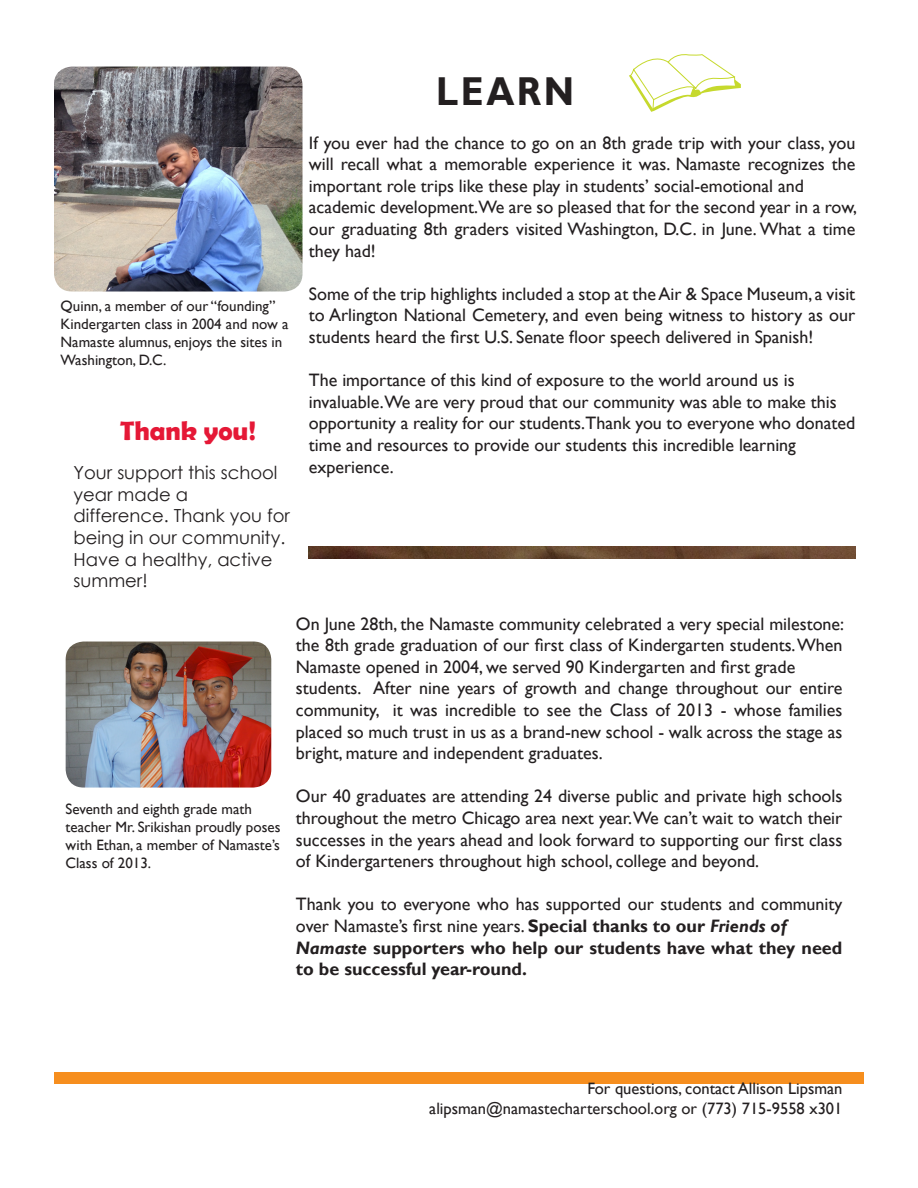
<style>
.page{position:relative;width:918px;height:1188px;background:#fff}
.page>*{position:absolute;margin:0;border:0;box-sizing:border-box;transform-origin:0 0}
.t1{font:700 40.35px "Gill Sans";letter-spacing:.07em;color:#231f20;scale:.89 1}
.t2{font:700 27px "Berlin Sans FB Demi";color:#e51836}
.t3{font:18px/21.6px "Gill Sans";color:#231f20;text-align:justify}
.t4{font:18px/21.6px "Century Gothic";color:#231f20}
.t5{font:700 18px/21.6px "Gill Sans";color:#231f20}
.t6{font:16.5px "Gill Sans";color:#231f20}
.t7{font:15px/18px "Gill Sans";color:#231f20}
.s1{font-weight:700}
.s2{font-weight:700;font-style:italic}
.s3{font-style:italic}
</style>
<div class="page">
<img style="left:54px;top:67px;width:249px;height:225px">
<img style="left:66px;top:642px;width:205px;height:146px">
<div style="left:54px;top:1072px;width:810px;height:11px;background:#f68e1e"></div>
<svg style="left:629px;top:54px;width:112px;height:58px"></svg>
<img style="left:309px;top:546px;width:546px;height:12px">
<p class="t7" style="left:61px;top:298px;width:230px">Quinn, a member of our “founding”<br>Kindergarten class in 2004 and now a<br>Namaste alumnus, enjoys the sites in<br>Washington, D.C.</p>
<p class="t2" style="left:120px;top:415px;width:137px">Thank you!</p>
<p class="t4" style="left:74px;top:462px;width:206px">Your support this school year made a</p>
<p class="t4" style="left:74px;top:505px;width:218px">difference. Thank you for being in our community.<br>Have a healthy, active summer!</p>
<p class="t1" style="left:436px;top:67px;width:157px">LEARN</p>
<p class="t3" style="left:309px;top:132px;width:548px">If you ever had the chance to go on an 8th grade trip with your class, you will recall what a memorable experience it was. Namaste recognizes the important role trips like these play in students’ social-emotional and</p>
<p class="t3" style="left:309px;top:197px;width:550px">academic development.We are so pleased that for the second year in a row, our graduating 8th graders visited Washington, D.C. in June. What a time they had!</p>
<p class="t3" style="left:309px;top:283px;width:548px">Some of the trip highlights included a stop at the Air &amp; Space Museum, a visit to Arlington National Cemetery, and even being witness to history as our students heard the first U.S. Senate floor speech delivered in Spanish!</p>
<p class="t3" style="left:309px;top:370px;width:487px">The importance of this kind of exposure to the world around us is</p>
<p class="t3" style="left:309px;top:391px;width:529px">invaluable.We are very proud that our community was able to make this</p>
<p class="t3" style="left:309px;top:413px;width:548px">opportunity a reality for our students.Thank you to everyone who donated time and resources to provide our students this incredible learning</p>
<p class="t3" style="left:309px;top:456px;width:86px">experience.</p>
<p class="t7" style="left:66px;top:801px;width:216px">Seventh and eighth grade math teacher Mr. Srikishan proudly poses with Ethan, a member of Namaste’s<br>Class of 2013.</p>
<p class="t3" style="left:296px;top:613px;width:550px">On June 28th, the Namaste community celebrated a very special milestone: the 8th grade graduation of our first class of Kindergarten students. When Namaste opened in 2004, we served 90 Kindergarten and first grade</p>
<p class="t3" style="left:296px;top:678px;width:548px">students. After nine years of growth and change throughout our entire community, it was incredible to see the Class of 2013 - whose families placed so much trust in us as a brand-new school - walk across the stage as bright, mature and independent graduates.</p>
<p class="t3" style="left:296px;top:786px;width:548px">Our 40 graduates are attending 24 diverse public and private high schools throughout the metro Chicago area next year.We can’t wait to watch their successes in the years ahead and look forward to supporting our first class of Kindergarteners throughout high school, college and beyond.</p>
<p class="t3" style="left:296px;top:894px;width:548px">Thank you to everyone who has supported our students and community over Namaste’s first nine years. <span class="s1">Special thanks to our</span> <span class="s2">Friends of</span></p>
<p class="t5" style="left:296px;top:937px;width:548px"><span class="s3">Namaste</span> supporters who help our students have what they need to be successful year-round.</p>
<p class="t6" style="left:587px;top:1079px;width:257px">For questions, contact Allison Lipsman</p>
<p class="t6" style="left:429px;top:1099px;width:415px">alipsman@namastecharterschool.org or (773) 715-9558 x301</p>
</div>
